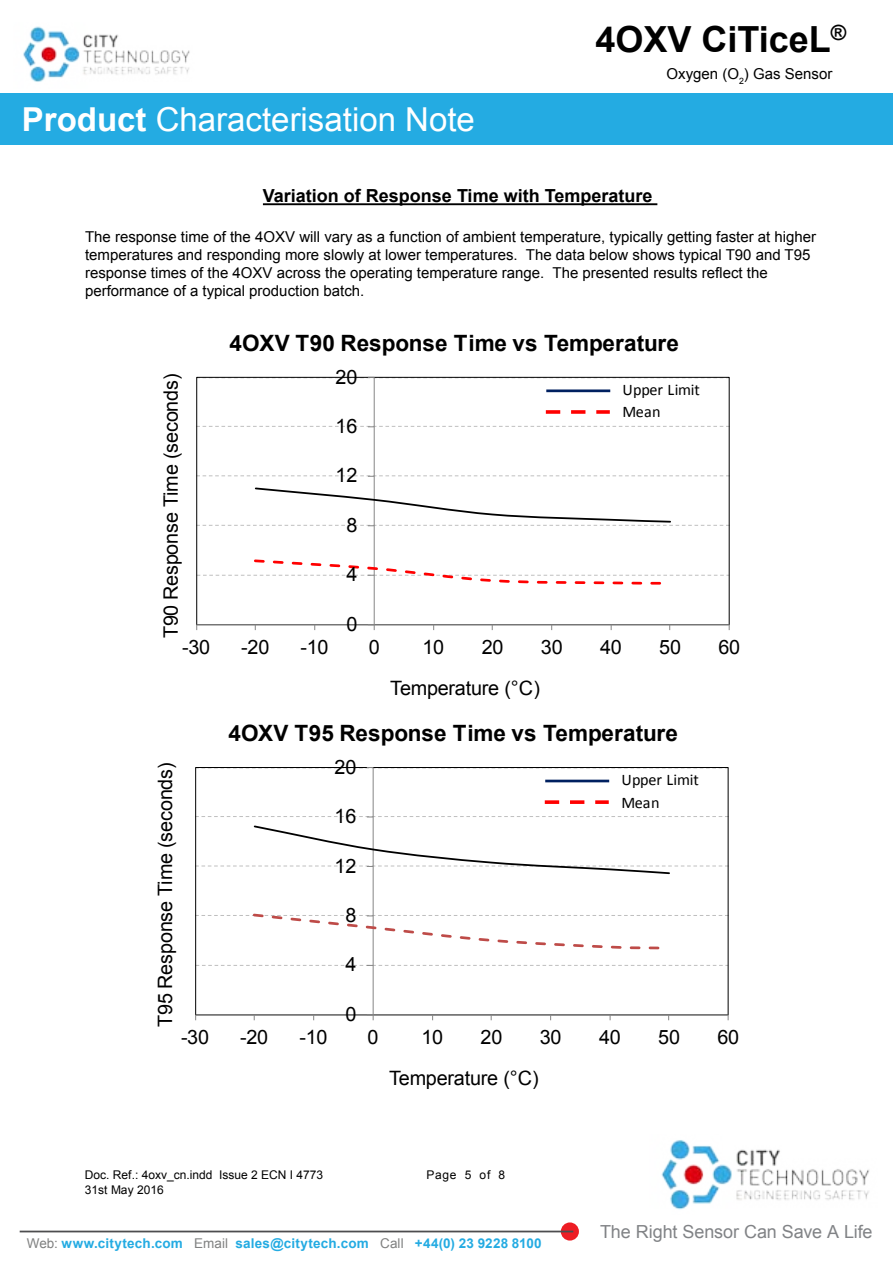
<style>
.page{position:relative;width:893px;height:1263px;background:#fff}
.page>*{position:absolute;margin:0;border:0;box-sizing:border-box;transform-origin:0 0}
.t1{font:700 36px "Arial";color:#000}
.t2{font:33px "Arial";color:#fff}
.t3{font:700 22.5px "Arial";letter-spacing:.005em;color:#000}
.t4{font:19.8px "Arial";letter-spacing:-.01em;color:#000}
.t5{font:700 18px "Arial";color:#000}
.t6{font:18px "Arial";letter-spacing:-.005em;color:#818386}
.t7{font:16.2px "Calibri";letter-spacing:-.005em;color:#000}
.t8{font:15px/18px "Arial";color:#000}
.t9{font:700 13.5px "Arial";letter-spacing:.015em;color:#24abe2}
.t10{font:12px "Arial";color:#000}
.s1{font-weight:700}
.s2{font-weight:400;color:#808181}
</style>
<div class="page">
<img style="left:23px;top:26px;width:167px;height:56px">
<div style="left:0;top:93px;width:893px;height:51px;background:#24abe2"></div>
<img style="left:661px;top:1140px;width:209px;height:70px">
<div style="left:561px;top:1222px;width:18px;height:18px;background:#ed1d24;border-radius:50%"></div>
<hr style="left:20px;top:1230px;width:553px;height:2px;background:#4d4d4f">
<hr style="left:263px;top:203px;width:394px;height:2px;background:#000">
<hr style="left:374px;top:377px;width:1px;height:248px;background:#868686">
<svg style="left:196px;top:475px;width:534px;height:2px"></svg>
<svg style="left:196px;top:426px;width:534px;height:1px"></svg>
<svg style="left:196px;top:377px;width:534px;height:1px"></svg>
<hr style="left:197px;top:624px;width:532px;height:1px;background:#868686">
<svg style="left:368px;top:625px;width:7px;height:5px"></svg>
<svg style="left:197px;top:558px;width:532px;height:28px"></svg>
<svg style="left:196px;top:486px;width:534px;height:40px"></svg>
<svg style="left:546px;top:410px;width:64px;height:4px"></svg>
<hr style="left:546px;top:389px;width:64px;height:3px;background:#002060">
<hr style="left:373px;top:767px;width:1px;height:248px;background:#868686">
<svg style="left:196px;top:965px;width:532px;height:1px"></svg>
<svg style="left:195px;top:816px;width:534px;height:1px"></svg>
<svg style="left:195px;top:767px;width:534px;height:1px"></svg>
<hr style="left:196px;top:1014px;width:532px;height:1px;background:#868686">
<svg style="left:367px;top:1015px;width:7px;height:5px"></svg>
<svg style="left:195px;top:912px;width:534px;height:39px"></svg>
<svg style="left:195px;top:824px;width:534px;height:51px"></svg>
<svg style="left:545px;top:800px;width:64px;height:4px"></svg>
<hr style="left:545px;top:780px;width:64px;height:2px;background:#002060">
<h2 class="t2" style="left:22px;top:98px;width:454px"><span class="s1">Product</span> Characterisation Note</h2>
<h1 class="t1" style="left:595px;top:15px;width:252px">4OXV CiTiceL<sup>®</sup></h1>
<p class="t8" style="left:667px;top:65px;width:167px">Oxygen (O<sub>2</sub>) Gas Sensor</p>
<p class="t5" style="left:263px;top:184px;width:391px">Variation of Response Time with Temperature</p>
<p class="t8" style="left:85px;top:228px;width:733px">The response time of the 4OXV will vary as a function of ambient temperature, typically getting faster at higher temperatures and responding more slowly at lower temperatures. The data below shows typical T90 and T95 response times of the 4OXV across the operating temperature range. The presented results reflect the performance of a typical production batch.</p>
<h3 class="t4" style="left:158px;top:638px;width:266px;rotate:-90deg">T90 Response Time (seconds)</h3>
<h3 class="t3" style="left:230px;top:328px;width:451px">4OXV T90 Response Time vs Temperature</h3>
<h3 class="t4" style="left:336px;top:364px;width:23px">20</h3>
<h3 class="t4" style="left:336px;top:413px;width:23px">16</h3>
<h3 class="t4" style="left:336px;top:462px;width:23px">12</h3>
<h3 class="t4" style="left:346px;top:512px;width:13px">8</h3>
<h3 class="t4" style="left:346px;top:561px;width:13px">4</h3>
<h3 class="t4" style="left:346px;top:611px;width:13px">0</h3>
<p class="t7" style="left:622px;top:379px;width:79px">Upper Limit</p>
<p class="t7" style="left:622px;top:402px;width:40px">Mean</p>
<h3 class="t4" style="left:182px;top:634px;width:30px">-30</h3>
<h3 class="t4" style="left:241px;top:634px;width:30px">-20</h3>
<h3 class="t4" style="left:300px;top:634px;width:30px">-10</h3>
<h3 class="t4" style="left:369px;top:634px;width:13px">0</h3>
<h3 class="t4" style="left:422px;top:634px;width:23px">10</h3>
<h3 class="t4" style="left:482px;top:634px;width:23px">20</h3>
<h3 class="t4" style="left:541px;top:634px;width:23px">30</h3>
<h3 class="t4" style="left:600px;top:634px;width:23px">40</h3>
<h3 class="t4" style="left:659px;top:634px;width:23px">50</h3>
<h3 class="t4" style="left:718px;top:634px;width:23px">60</h3>
<h3 class="t4" style="left:390px;top:675px;width:151px">Temperature (°C)</h3>
<h3 class="t4" style="left:152px;top:1027px;width:266px;rotate:-90deg">T95 Response Time (seconds)</h3>
<h3 class="t3" style="left:229px;top:718px;width:451px">4OXV T95 Response Time vs Temperature</h3>
<h3 class="t4" style="left:335px;top:754px;width:23px">20</h3>
<h3 class="t4" style="left:335px;top:803px;width:23px">16</h3>
<h3 class="t4" style="left:335px;top:853px;width:23px">12</h3>
<h3 class="t4" style="left:345px;top:902px;width:13px">8</h3>
<h3 class="t4" style="left:345px;top:951px;width:13px">4</h3>
<h3 class="t4" style="left:345px;top:1001px;width:13px">0</h3>
<p class="t7" style="left:621px;top:769px;width:79px">Upper Limit</p>
<p class="t7" style="left:621px;top:792px;width:40px">Mean</p>
<h3 class="t4" style="left:181px;top:1024px;width:30px">-30</h3>
<h3 class="t4" style="left:240px;top:1024px;width:30px">-20</h3>
<h3 class="t4" style="left:299px;top:1024px;width:30px">-10</h3>
<h3 class="t4" style="left:368px;top:1024px;width:13px">0</h3>
<h3 class="t4" style="left:421px;top:1024px;width:23px">10</h3>
<h3 class="t4" style="left:481px;top:1024px;width:23px">20</h3>
<h3 class="t4" style="left:540px;top:1024px;width:23px">30</h3>
<h3 class="t4" style="left:599px;top:1024px;width:23px">40</h3>
<h3 class="t4" style="left:658px;top:1024px;width:23px">50</h3>
<h3 class="t4" style="left:717px;top:1024px;width:23px">60</h3>
<h3 class="t4" style="left:389px;top:1065px;width:151px">Temperature (°C)</h3>
<p class="t10" style="left:85px;top:1167px;width:240px">Doc. Ref.: 4oxv_cn.indd Issue 2 ECN I 4773</p>
<p class="t10" style="left:426px;top:1167px;width:80px">Page 5 of 8</p>
<p class="t10" style="left:85px;top:1181px;width:80px">31st May 2016</p>
<p class="t9" style="left:27px;top:1234px;width:516px"><span class="s2">Web:</span> www.citytech.com <span class="s2">Email</span> sales@citytech.com <span class="s2">Call</span> +44(0) 23 9228 8100</p>
<p class="t6" style="left:600px;top:1220px;width:274px">The Right Sensor Can Save A Life</p>
</div>
